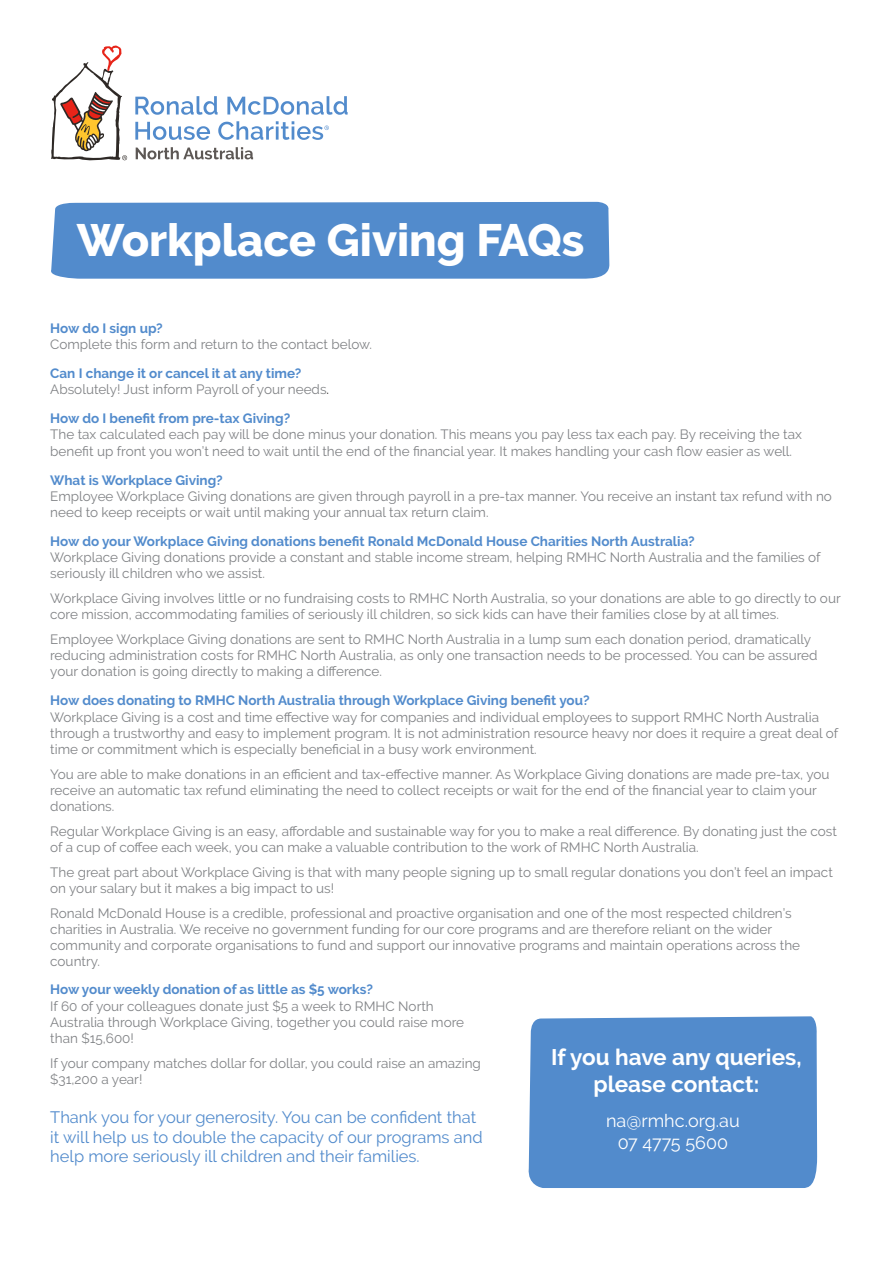
<style>
.page{position:relative;width:893px;height:1263px;background:#fff}
.page>*{position:absolute;margin:0;border:0;box-sizing:border-box;transform-origin:0 0}
.t1{font:800 45.15px "Raleway";color:#fff}
.t2{font:700 22.5px/27px "Raleway";color:#fff;text-align:center}
.t3{font:18px "Raleway";color:#fff}
.t4{font:16.5px/19.8px "Raleway";color:#528bcc}
.Normal_wrd_1{font:13.5px/16.2px "Raleway";color:#808285}
.Normal_wrd_1-2{font:700 13.5px "Raleway";color:#528bcc}
.s1{color:#231f20}
</style>
<div class="page">
<div style="left:528px;top:1016px;width:289px;height:172px;background:#528bcc"></div>
<div style="left:51px;top:202px;width:558px;height:77px;background:#528bcc"></div>
<svg style="left:51px;top:45px;width:76px;height:115px"></svg>
<svg style="left:135px;top:96px;width:83px;height:19px"></svg>
<svg style="left:227px;top:96px;width:121px;height:19px"></svg>
<svg style="left:135px;top:122px;width:75px;height:18px"></svg>
<svg style="left:218px;top:121px;width:111px;height:19px"></svg>
<svg style="left:136px;top:147px;width:117px;height:12px"></svg>
<p class="t1" style="left:77px;top:214px;width:509px">Workplace Giving FAQs</p>
<p class="Normal_wrd_1-2" style="left:50px;top:320px;width:114px">How do I sign up?</p>
<p class="Normal_wrd_1" style="left:50px;top:336px;width:323px">Complete this form and return to the contact below.</p>
<p class="Normal_wrd_1-2" style="left:50px;top:366px;width:253px">Can I change it or cancel it at any time?</p>
<p class="Normal_wrd_1" style="left:50px;top:381px;width:280px">Absolutely! Just inform Payroll of your needs<span class="s1">.</span></p>
<p class="Normal_wrd_1-2" style="left:50px;top:411px;width:241px">How do I benefit from pre-tax Giving?</p>
<p class="Normal_wrd_1" style="left:50px;top:426px;width:753px">The tax calculated each pay will be done minus your donation. This means you pay less tax each pay. By receiving the tax benefit up front you won’t need to wait until the end of the financial year. It makes handling your cash flow easier as well.</p>
<p class="Normal_wrd_1-2" style="left:50px;top:472px;width:174px">What is Workplace Giving?</p>
<p class="Normal_wrd_1" style="left:50px;top:488px;width:783px">Employee Workplace Giving donations are given through payroll in a pre-tax manner. You receive an instant tax refund with no need to keep receipts or wait until making your annual tax return claim.</p>
<p class="Normal_wrd_1-2" style="left:50px;top:533px;width:646px">How do your Workplace Giving donations benefit Ronald McDonald House Charities North Australia?</p>
<p class="Normal_wrd_1" style="left:50px;top:549px;width:772px">Workplace Giving donations provide a constant and stable income stream, helping RMHC North Australia and the families of seriously ill children who we assist.</p>
<p class="Normal_wrd_1" style="left:50px;top:590px;width:792px">Workplace Giving involves little or no fundraising costs to RMHC North Australia, so your donations are able to go directly to our core mission, accommodating families of seriously ill children, so sick kids can have their families close by at all times.</p>
<p class="Normal_wrd_1" style="left:50px;top:631px;width:769px">Employee Workplace Giving donations are sent to RMHC North Australia in a lump sum each donation period, dramatically reducing administration costs for RMHC North Australia, as only one transaction needs to be processed. You can be assured your donation is going directly to making a difference.</p>
<p class="Normal_wrd_1-2" style="left:50px;top:693px;width:541px">How does donating to RMHC North Australia through Workplace Giving benefit you?</p>
<p class="Normal_wrd_1" style="left:50px;top:709px;width:789px">Workplace Giving is a cost and time effective way for companies and individual employees to support RMHC North Australia through a trustworthy and easy to implement program. It is not administration resource heavy nor does it require a great deal of time or commitment which is especially beneficial in a busy work environment.</p>
<p class="Normal_wrd_1" style="left:50px;top:766px;width:781px">You are able to make donations in an efficient and tax-effective manner. As Workplace Giving donations are made pre-tax, you receive an automatic tax refund eliminating the need to collect receipts or wait for the end of the financial year to claim your donations.</p>
<p class="Normal_wrd_1" style="left:50px;top:823px;width:788px">Regular Workplace Giving is an easy, affordable and sustainable way for you to make a real difference. By donating just the cost of a cup of coffee each week, you can make a valuable contribution to the work of RMHC North Australia.</p>
<p class="Normal_wrd_1" style="left:50px;top:864px;width:784px">The great part about Workplace Giving is that with many people signing up to small regular donations you don’t feel an impact on your salary but it makes a big impact to us!</p>
<p class="Normal_wrd_1" style="left:50px;top:905px;width:751px">Ronald McDonald House is a credible, professional and proactive organisation and one of the most respected children’s charities in Australia. We receive no government funding for our core programs and are therefore reliant on the wider community and corporate organisations to fund and support our innovative programs and maintain operations across the country.</p>
<p class="Normal_wrd_1-2" style="left:50px;top:982px;width:324px">How your weekly donation of as little as $5 works?</p>
<p class="Normal_wrd_1" style="left:50px;top:998px;width:415px">If 60 of your colleagues donate just $5 a week to RMHC North<br>Australia through Workplace Giving, together you could raise more than $15,600!</p>
<p class="Normal_wrd_1" style="left:50px;top:1055px;width:432px">If your company matches dollar for dollar, you could raise an amazing $31,200 a year!</p>
<p class="t4" style="left:50px;top:1107px;width:434px">Thank you for your generosity. You can be confident that it will help us to double the capacity of our programs and help more seriously ill children and their families.</p>
<p class="t3" style="left:606px;top:1110px;width:135px">na@rmhc.org.au</p>
<p class="t2" style="left:551px;top:1043px;width:252px">If you have any queries, please contact:</p>
<p class="t3" style="left:618px;top:1132px;width:112px">07 4775 5600</p>
</div>
